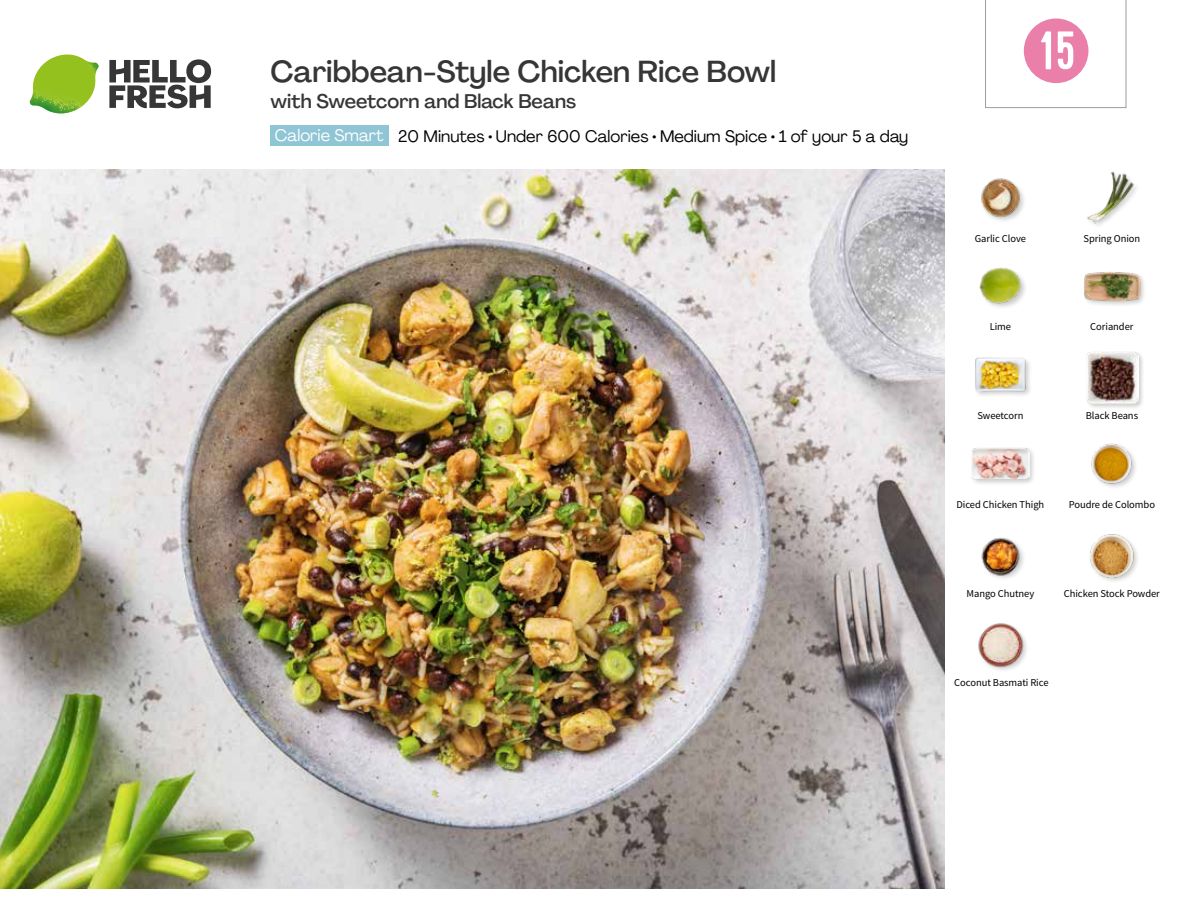
<style>
.page{position:relative;width:1188px;height:918px;background:#fff}
.page>*{position:absolute;margin:0;border:0;box-sizing:border-box;transform-origin:0 0}
.t1{font:54px "Kapra";color:#fff}
.t2{font:500 30px "Agrandir";color:#373636}
.t3{font:500 19.5px "Agrandir";color:#373636}
.t4{font:16.5px "Agrandir";color:#000}
.t5{font:16.5px "Agrandir";color:#fff}
.t6{font:10.5px "Source Sans Pro";letter-spacing:-.005em;color:#000}
</style>
<div class="page">
<svg style="left:109px;top:59px;width:102px;height:49px"></svg>
<img style="left:30px;top:55px;width:69px;height:59px">
<img style="left:0;top:170px;width:945px;height:718px">
<div style="left:271px;top:126px;width:118px;height:20px;background:#8fc5d4"></div>
<img style="left:981px;top:537px;width:43px;height:41px">
<img style="left:978px;top:623px;width:49px;height:47px">
<img style="left:1090px;top:534px;width:48px;height:47px">
<div style="left:974px;top:356px;width:58px;height:42px;background:#f9f9f9"></div>
<img style="left:975px;top:357px;width:54px;height:38px">
<div style="left:970px;top:447px;width:66px;height:40px;background:#000;opacity:.2"></div>
<img style="left:972px;top:447px;width:57px;height:40px">
<img style="left:1091px;top:443px;width:45px;height:44px">
<div style="left:1085px;top:350px;width:60px;height:60px;background:#000;opacity:.2"></div>
<img style="left:1086px;top:351px;width:53px;height:53px">
<img style="left:981px;top:178px;width:43px;height:43px">
<div style="left:979px;top:267px;width:49px;height:43px;background:#000;opacity:.2"></div>
<img style="left:979px;top:267px;width:44px;height:42px">
<div style="left:1083px;top:271px;width:64px;height:37px;background:#000;opacity:.2"></div>
<img style="left:1083px;top:271px;width:58px;height:37px">
<img style="left:1087px;top:171px;width:49px;height:55px">
<svg style="left:985px;top:0;width:141px;height:108px"></svg>
<h2 class="t2" style="left:271px;top:53px;width:507px">Caribbean-Style Chicken Rice Bowl</h2>
<h3 class="t3" style="left:271px;top:89px;width:307px">with Sweetcorn and Black Beans</h3>
<h3 class="t5" style="left:275px;top:125px;width:110px">Calorie Smart</h3>
<h3 class="t4" style="left:398px;top:126px;width:512px">20 Minutes • Under 600 Calories • Medium Spice • 1 of your 5 a day</h3>
<h1 class="t1" style="left:1040px;top:19px;width:36px">15</h1>
<p class="t6" style="left:975px;top:231px;width:53px">Garlic Clove</p>
<p class="t6" style="left:1083px;top:231px;width:58px">Spring Onion</p>
<p class="t6" style="left:990px;top:320px;width:23px">Lime</p>
<p class="t6" style="left:1090px;top:320px;width:45px">Coriander</p>
<p class="t6" style="left:977px;top:409px;width:48px">Sweetcorn</p>
<p class="t6" style="left:1086px;top:409px;width:54px">Black Beans</p>
<p class="t6" style="left:957px;top:498px;width:89px">Diced Chicken Thigh</p>
<p class="t6" style="left:1069px;top:498px;width:88px">Poudre de Colombo</p>
<p class="t6" style="left:967px;top:587px;width:69px">Mango Chutney</p>
<p class="t6" style="left:1064px;top:587px;width:98px">Chicken Stock Powder</p>
<p class="t6" style="left:954px;top:675px;width:96px">Coconut Basmati Rice</p>
</div>
